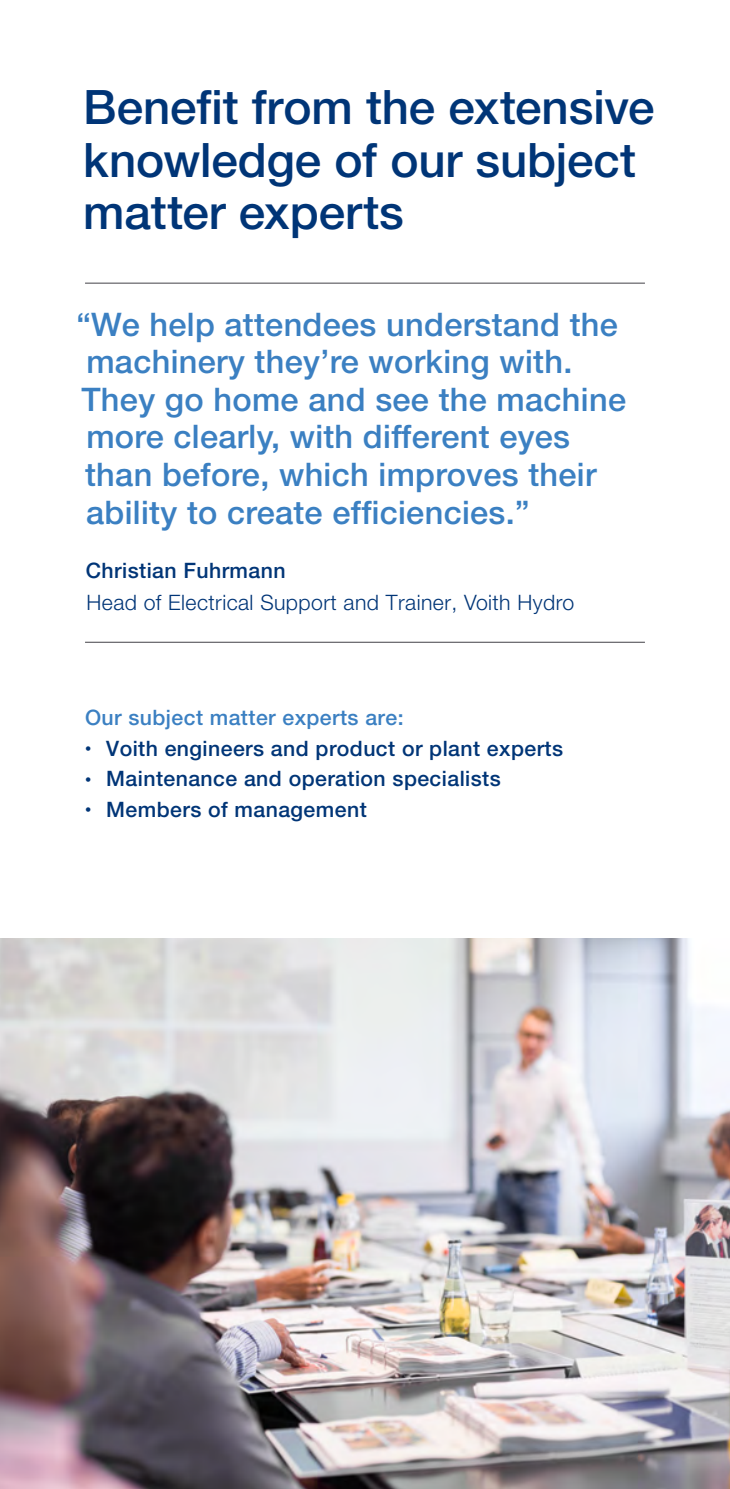
<style>
.page{position:relative;width:730px;height:1489px;background:#fff}
.page>*{position:absolute;margin:0;border:0;box-sizing:border-box;transform-origin:0 0}
.t1{font:500 47.5px/52.2px "Helvetica Neue LT Pro";letter-spacing:-.005em;color:#003577}
.t2{font:500 32.5px/37.5px "Helvetica Neue LT Pro";letter-spacing:.01em;color:#3b80c2}
.t3{font:500 21.25px "Helvetica Neue LT Pro";letter-spacing:.02em;color:#003577}
.t4{font:300 21.25px "Helvetica Neue LT Pro";letter-spacing:.02em;color:#003577}
.t5{font:500 21.25px "Helvetica Neue LT Pro";letter-spacing:.02em;color:#3b80c2}
.s1{font-size:12.5px}
</style>
<div class="page">
<img style="left:0;top:938px;width:730px;height:550px">
<hr style="left:85px;top:282px;width:560px;height:2px;background:#68676c">
<hr style="left:85px;top:641px;width:560px;height:2px;background:#68676c">
<h1 class="t1" style="left:83px;top:81px;width:573px">Benefit from the extensive knowledge of our subject matter experts</h1>
<p class="t2" style="left:77px;top:305px;width:551px">“We help attendees understand the machinery they’re working with.<br>They go home and see the machine more clearly, with different eyes than before, which improves their ability to create efficiencies.”</p>
<p class="t3" style="left:86px;top:557px;width:201px">Christian Fuhrmann</p>
<p class="t4" style="left:86px;top:589px;width:489px">Head of Electrical Support and Trainer, Voith Hydro</p>
<p class="t5" style="left:85px;top:705px;width:320px">Our subject matter experts are:</p>
<p class="t3" style="left:85px;top:735px;width:480px"><span class="s1">•</span> Voith engineers and product or plant experts</p>
<p class="t3" style="left:85px;top:766px;width:417px"><span class="s1">•</span> Maintenance and operation specialists</p>
<p class="t3" style="left:85px;top:796px;width:283px"><span class="s1">•</span> Members of management</p>
</div>
